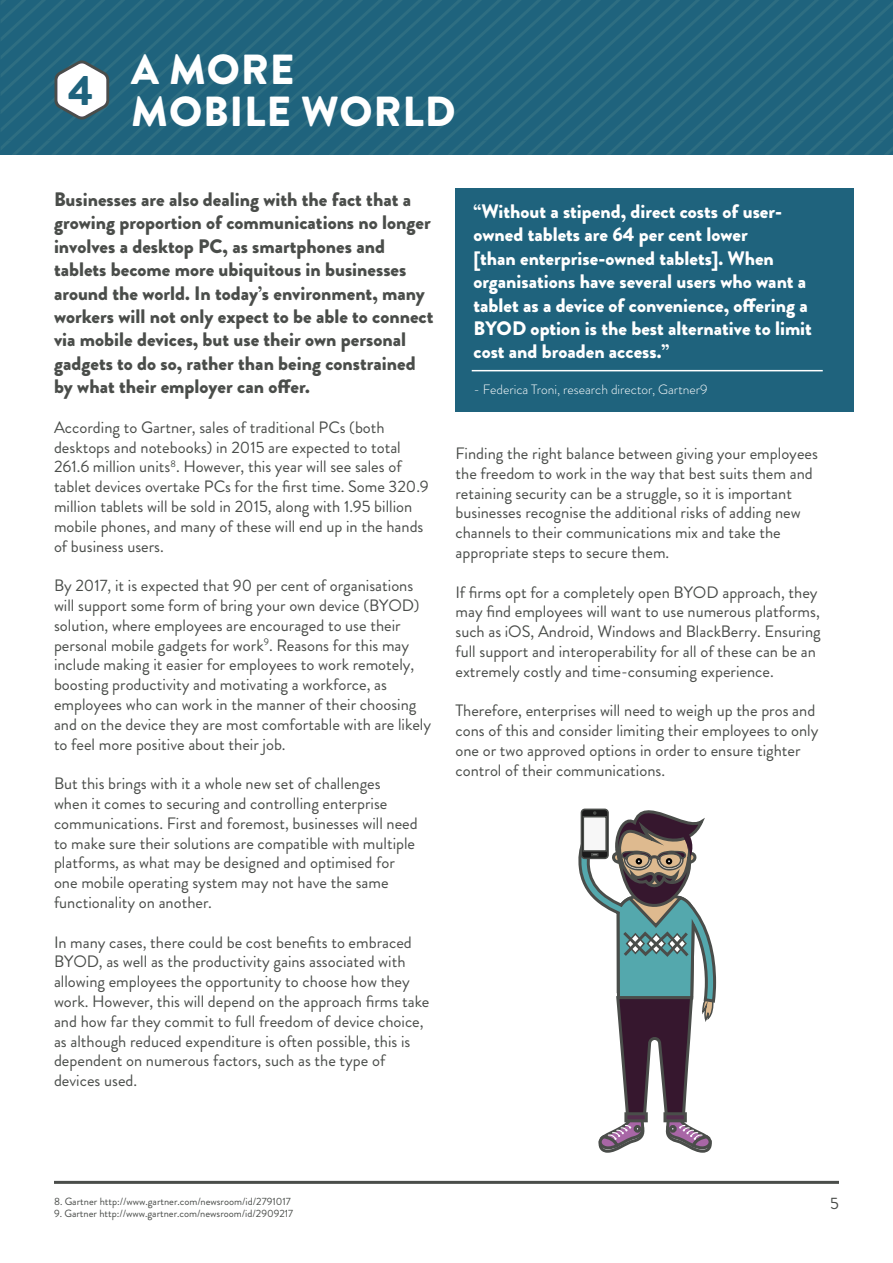
<style>
.page{position:relative;width:893px;height:1263px;background:#fff}
.page>*{position:absolute;margin:0;border:0;box-sizing:border-box;transform-origin:0 0}
.t1{font:900 42px/42px "Brandon Grotesque";letter-spacing:.02em;color:#fff}
.t2{font:900 42px "Brandon Grotesque";color:#1f637d}
.t3{font:900 19.5px/23.4px "Brandon Grotesque";color:#4a4d4a}
.t4{font:900 19.5px/23.4px "Brandon Grotesque";color:#fff}
.t5{font:16.5px/19.8px "Brandon Grotesque";color:#4a4d4a}
.t6{font:300 13.5px "Brandon Grotesque";color:#fff}
.t7{font:10.5px "Brandon Grotesque";color:#4a4d4a}
</style>
<div class="page">
<hr style="left:54px;top:1181px;width:785px;height:3px;background:#4a4d4a">
<div style="left:455px;top:188px;width:399px;height:223px;background:#1f637d"></div>
<svg style="left:1px;top:0;width:892px;height:155px;background:#25677f"></svg>
<hr style="left:472px;top:370px;width:351px;height:1px;background:#fff">
<svg style="left:579px;top:808px;width:138px;height:345px"></svg>
<h1 class="t2" style="left:68px;top:60px;width:27px">4</h1>
<h1 class="t1" style="left:131px;top:49px;width:326px">A MORE<br>MOBILE WORLD</h1>
<p class="t3" style="left:54px;top:188px;width:381px">Businesses are also dealing with the fact that a growing proportion of communications no longer involves a desktop PC, as smartphones and tablets become more ubiquitous in businesses around the world. In today’s environment, many workers will not only expect to be able to connect via mobile devices, but use their own personal gadgets to do so, rather than being constrained by what their employer can offer.</p>
<p class="t5" style="left:54px;top:417px;width:376px">According to Gartner, sales of traditional PCs (both desktops and notebooks) in 2015 are expected to total 261.6 million units<sup>8</sup>. However, this year will see sales of tablet devices overtake PCs for the first time. Some 320.9 million tablets will be sold in 2015, along with 1.95 billion mobile phones, and many of these will end up in the hands of business users.</p>
<p class="t5" style="left:54px;top:576px;width:379px">By 2017, it is expected that 90 per cent of organisations will support some form of bring your own device (BYOD) solution, where employees are encouraged to use their personal mobile gadgets for work<sup>9</sup>. Reasons for this may include making it easier for employees to work remotely, boosting productivity and motivating a workforce, as employees who can work in the manner of their choosing and on the device they are most comfortable with are likely to feel more positive about their job.</p>
<p class="t5" style="left:54px;top:774px;width:365px">But this brings with it a whole new set of challenges when it comes to securing and controlling enterprise communications. First and foremost, businesses will need to make sure their solutions are compatible with multiple platforms, as what may be designed and optimised for one mobile operating system may not have the same functionality on another.</p>
<p class="t5" style="left:54px;top:932px;width:377px">In many cases, there could be cost benefits to embraced BYOD, as well as the productivity gains associated with allowing employees the opportunity to choose how they work. However, this will depend on the approach firms take and how far they commit to full freedom of device choice, as although reduced expenditure is often possible, this is dependent on numerous factors, such as the type of devices used.</p>
<p class="t4" style="left:473px;top:200px;width:340px">“Without a stipend, direct costs of user&shy;owned tablets are 64 per cent lower<br>[than enterprise-owned tablets]. When organisations have several users who want a tablet as a device of convenience, offering a BYOD option is the best alternative to limit cost and broaden access.”</p>
<p class="t6" style="left:473px;top:380px;width:236px">- Federica Troni, research director, Gartner9</p>
<p class="t5" style="left:455px;top:444px;width:364px">Finding the right balance between giving your employees the freedom to work in the way that best suits them and retaining security can be a struggle, so it is important businesses recognise the additional risks of adding new channels to their communications mix and take the appropriate steps to secure them.</p>
<p class="t5" style="left:455px;top:582px;width:367px">If firms opt for a completely open BYOD approach, they may find employees will want to use numerous platforms, such as iOS, Android, Windows and BlackBerry. Ensuring full support and interoperability for all of these can be an extremely costly and time-consuming experience.</p>
<p class="t5" style="left:455px;top:701px;width:364px">Therefore, enterprises will need to weigh up the pros and cons of this and consider limiting their employees to only one or two approved options in order to ensure tighter control of their communications.</p>
<p class="t7" style="left:54px;top:1194px;width:238px">8. Gartner http://www.gartner.com/newsroom/id/2791017</p>
<p class="t7" style="left:54px;top:1206px;width:241px">9. Gartner http://www.gartner.com/newsroom/id/2909217</p>
<p class="t5" style="left:830px;top:1194px;width:10px">5</p>
</div>
